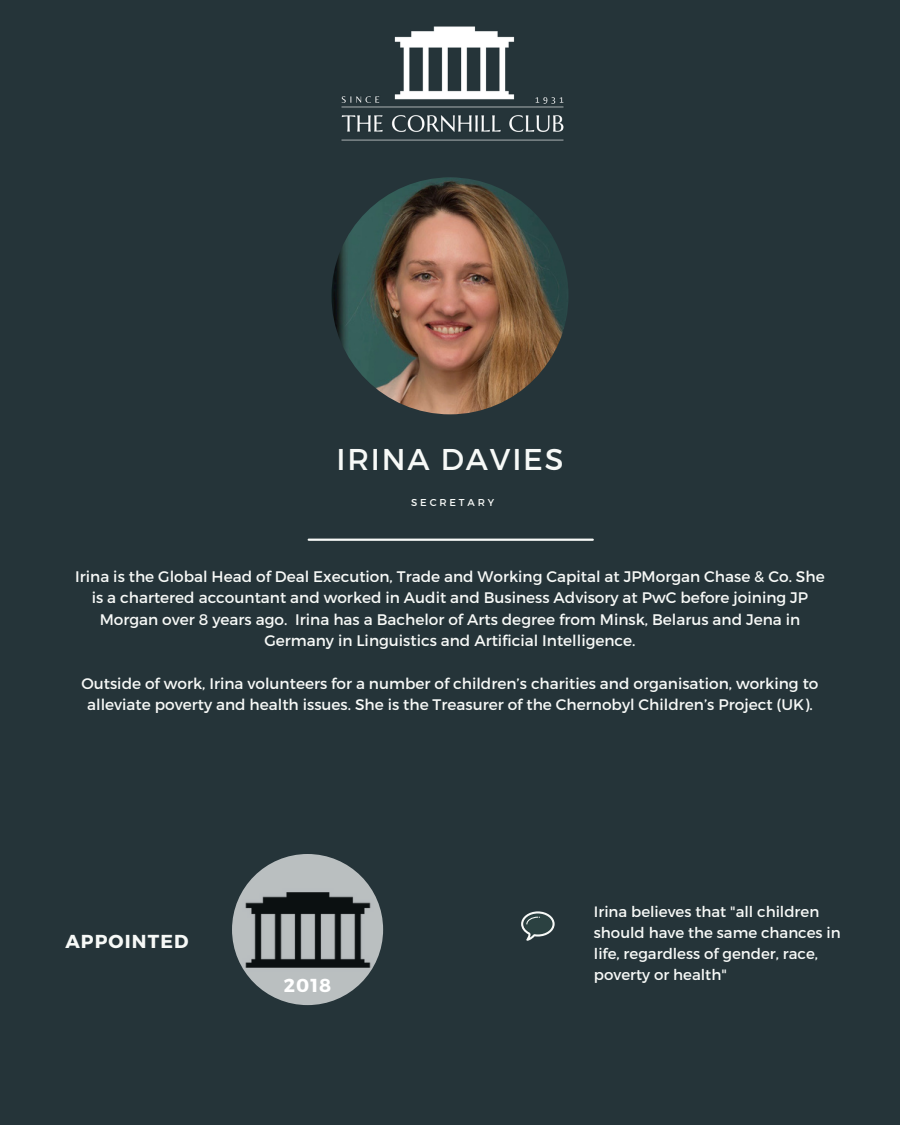
<style>
.page{position:relative;width:900px;height:1125px;background:#253439}
.page>*{position:absolute;margin:0;border:0;box-sizing:border-box;transform-origin:0 0}
.t1{font:30px "Montserrat";letter-spacing:.06em;color:#f7f9f7}
.t2{font:700 18.75px "Montserrat";letter-spacing:.06em;color:#f7f9f7}
.t3{font:700 18.75px "Montserrat";color:#fff}
.t4{font:15.3px/21.3px "Montserrat";color:#f7f9f7;text-align:center}
.t5{font:15px/21px "Montserrat";color:#f7f9f7}
.t6{font:10.05px "Montserrat";letter-spacing:.28em;color:#f7f9f7}
</style>
<div class="page">
<img style="left:332px;top:177px;width:236px;height:237px;border-radius:50%">
<hr style="left:309px;top:539px;width:284px;height:2px;background:#f7f9f7">
<img style="left:232px;top:854px;width:151px;height:151px;border-radius:50%">
<img style="left:341px;top:26px;width:223px;height:115px">
<svg style="left:521px;top:911px;width:34px;height:30px"></svg>
<h1 class="t1" style="left:336px;top:440px;width:229px">IRINA DAVIES</h1>
<p class="t6" style="left:411px;top:496px;width:84px">SECRETARY</p>
<h3 class="t4" style="left:75px;top:565px;width:751px">Irina is the Global Head of Deal Execution, Trade and Working Capital at JPMorgan Chase &amp; Co. She is a chartered accountant and worked in Audit and Business Advisory at PwC before joining JP Morgan over 8 years ago. Irina has a Bachelor of Arts degree from Minsk, Belarus and Jena in Germany in Linguistics and Artificial Intelligence.</h3>
<h3 class="t4" style="left:81px;top:672px;width:738px">Outside of work, Irina volunteers for a number of children’s charities and organisation, working to alleviate poverty and health issues. She is the Treasurer of the Chernobyl Children’s Project (UK).</h3>
<p class="t2" style="left:65px;top:929px;width:125px">APPOINTED</p>
<h2 class="t3" style="left:284px;top:973px;width:49px">2018</h2>
<h2 class="t5" style="left:594px;top:900px;width:248px">Irina believes that "all children should have the same chances in life, regardless of gender, race, poverty or health"</h2>
</div>
